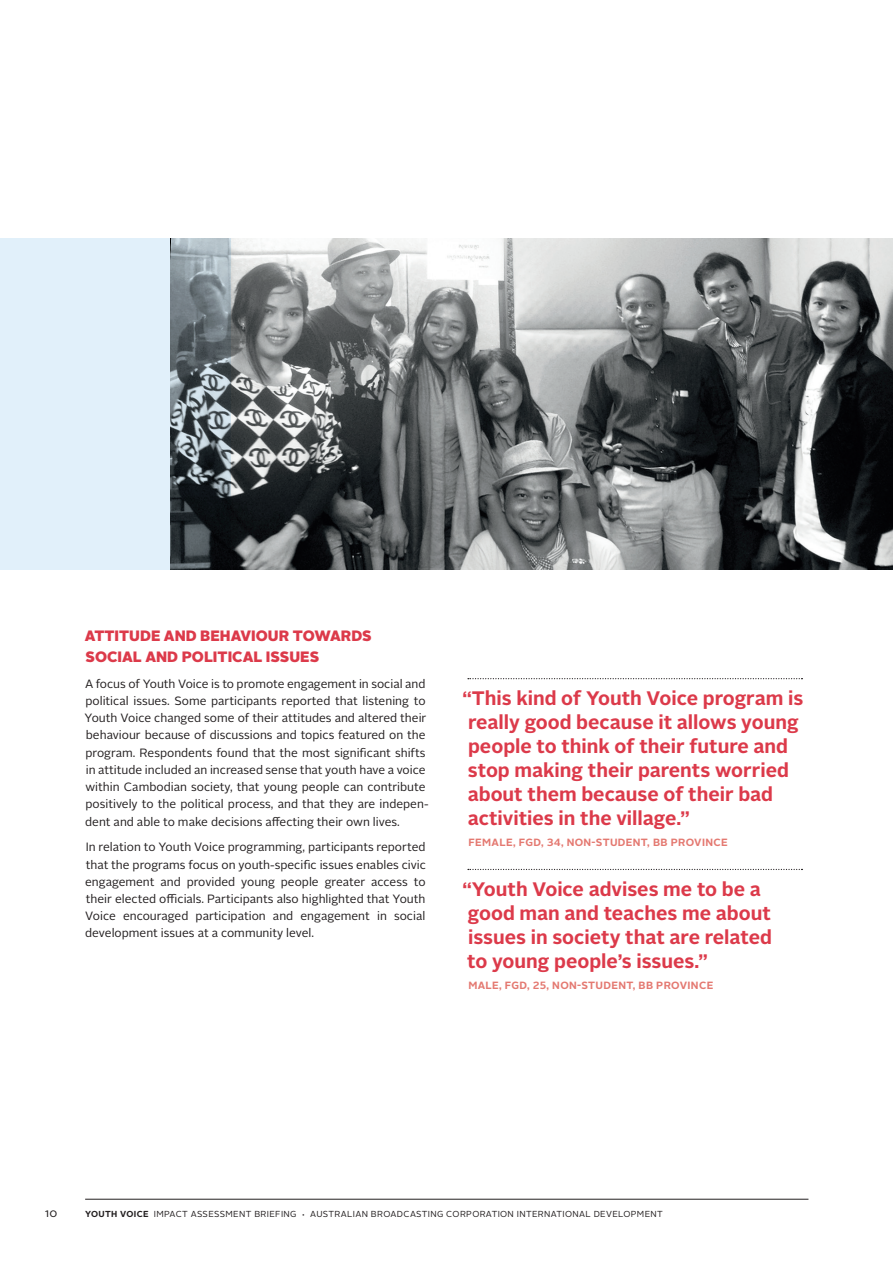
<style>
.page{position:relative;width:893px;height:1263px;background:#fff}
.page>*{position:absolute;margin:0;border:0;box-sizing:border-box;transform-origin:0 0}
.t1{font:700 19.5px/24px "Alright Sans";color:#dc3a4a}
.t2{font:900 15px/21px "Alright Sans";color:#dc3a4a}
.t3{font:12px/17.2px "Alright Sans";color:#231f20}
.t4{font:700 10.5px "Alright Sans";letter-spacing:.03em;color:#e47971}
.t5{font:8.7px "Alright Sans";letter-spacing:.04em;color:#231f20}
.s1{font-weight:700}
.s2{font-weight:300;font-size:6px}
</style>
<div class="page">
<hr style="left:85px;top:1199px;width:723px;height:1px;background:#231f20">
<svg style="left:468px;top:678px;width:334px;height:1px"></svg>
<svg style="left:468px;top:869px;width:334px;height:1px"></svg>
<img style="left:231px;top:238px;width:662px;height:332px">
<svg style="left:0;top:238px;width:231px;height:332px;background:#bfcdd6"></svg>
<p class="t2" style="left:85px;top:625px;width:288px">ATTITUDE AND BEHAVIOUR TOWARDS<br>SOCIAL AND POLITICAL ISSUES</p>
<p class="t3" style="left:85px;top:675px;width:345px">A focus of Youth Voice is to promote engagement in social and political issues. Some participants reported that listening to Youth Voice changed some of their attitudes and altered their behaviour because of discussions and topics featured on the program. Respondents found that the most significant shifts in attitude included an increased sense that youth have a voice within Cambodian society, that young people can contribute positively to the political process, and that they are indepen&shy;dent and able to make decisions affecting their own lives.</p>
<p class="t3" style="left:85px;top:839px;width:342px;text-align:justify">In relation to Youth Voice programming, participants reported that the programs focus on youth-specific issues enables civic engagement and provided young people greater access to their elected officials. Participants also highlighted that Youth Voice encouraged participation and engagement in social development issues at a community level.</p>
<h1 class="t1" style="left:463px;top:686px;width:342px">“This kind of Youth Voice program is really good because it allows young people to think of their future and stop making their parents worried about them because of their bad activities in the village.”</h1>
<p class="t4" style="left:468px;top:835px;width:261px">FEMALE, FGD, 34, NON-STUDENT, BB PROVINCE</p>
<h1 class="t1" style="left:463px;top:877px;width:311px">“Youth Voice advises me to be a good man and teaches me about issues in society that are related to young people’s issues.”</h1>
<p class="t4" style="left:468px;top:977px;width:246px">MALE, FGD, 25, NON-STUDENT, BB PROVINCE</p>
<p class="t3" style="left:45px;top:1204px;width:14px">10</p>
<p class="t5" style="left:85px;top:1208px;width:579px"><span class="s1">YOUTH VOICE</span> IMPACT ASSESSMENT BRIEFING <span class="s2">•</span> AUSTRALIAN BROADCASTING CORPORATION INTERNATIONAL DEVELOPMENT</p>
</div>
